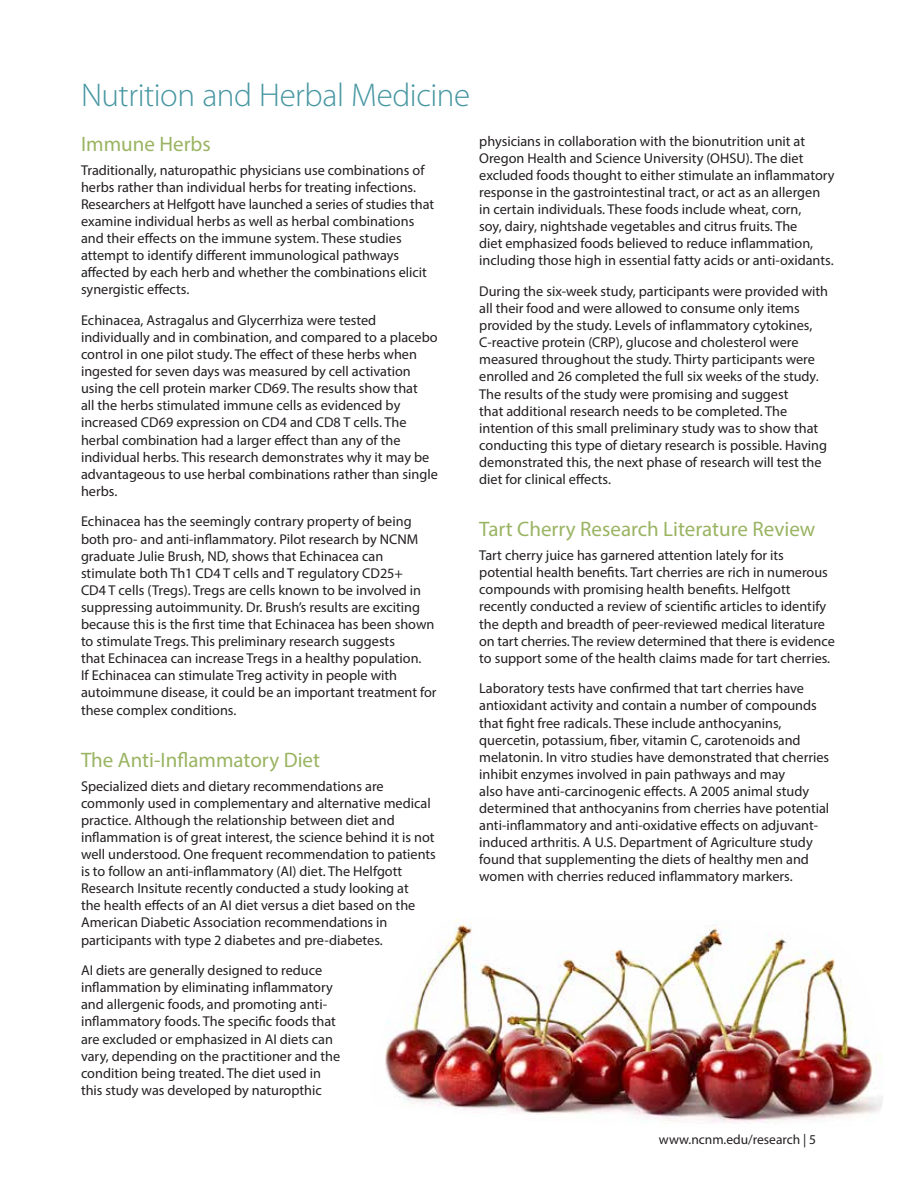
<style>
.page{position:relative;width:918px;height:1188px;background:#fff}
.page>*{position:absolute;margin:0;border:0;box-sizing:border-box;transform-origin:0 0}
.t1{font:300 33px "Myriad Pro";letter-spacing:-.015em;color:#4897a2}
.t2{font:21px "Myriad Pro";color:#9ab462}
.t3{font:14.25px/17.1px "Myriad Pro";color:#231f20}
.t4{font:13.5px "Myriad Pro";color:#231f20}
</style>
<div class="page">
<img style="left:385px;top:919px;width:498px;height:204px">
<h1 class="t1" style="left:81px;top:75px;width:391px">Nutrition and Herbal Medicine</h1>
<h2 class="t2" style="left:81px;top:131px;width:131px">Immune Herbs</h2>
<p class="t3" style="left:81px;top:161px;width:355px">Traditionally, naturopathic physicians use combinations of herbs rather than individual herbs for treating infections.<br>Researchers at Helfgott have launched a series of studies that examine individual herbs as well as herbal combinations and their effects on the immune system. These studies attempt to identify different immunological pathways affected by each herb and whether the combinations elicit synergistic effects.</p>
<p class="t3" style="left:81px;top:311px;width:358px">Echinacea, Astragalus and Glycerrhiza were tested individually and in combination, and compared to a placebo control in one pilot study. The effect of these herbs when ingested for seven days was measured by cell activation using the cell protein marker CD69. The results show that<br>all the herbs stimulated immune cells as evidenced by increased CD69 expression on CD4 and CD8 T cells. The herbal combination had a larger effect than any of the individual herbs. This research demonstrates why it may be advantageous to use herbal combinations rather than single herbs.</p>
<p class="t3" style="left:81px;top:513px;width:357px">Echinacea has the seemingly contrary property of being both pro- and anti-inflammatory. Pilot research by NCNM graduate Julie Brush, ND, shows that Echinacea can stimulate both Th1 CD4 T cells and T regulatory CD25+<br>CD4 T cells (Tregs). Tregs are cells known to be involved in suppressing autoimmunity. Dr. Brush’s results are exciting because this is the first time that Echinacea has been shown to stimulate Tregs. This preliminary research suggests<br>that Echinacea can increase Tregs in a healthy population.<br>If Echinacea can stimulate Treg activity in people with autoimmune disease, it could be an important treatment for these complex conditions.</p>
<h2 class="t2" style="left:81px;top:747px;width:241px">The Anti-Inflammatory Diet</h2>
<p class="t3" style="left:81px;top:777px;width:356px">Specialized diets and dietary recommendations are commonly used in complementary and alternative medical practice. Although the relationship between diet and inflammation is of great interest, the science behind it is not well understood. One frequent recommendation to patients is to follow an anti-inflammatory (AI) diet. The Helfgott Research Insitute recently conducted a study looking at<br>the health effects of an AI diet versus a diet based on the American Diabetic Association recommendations in participants with type 2 diabetes and pre-diabetes.</p>
<p class="t3" style="left:81px;top:962px;width:261px">AI diets are generally designed to reduce inflammation by eliminating inflammatory and allergenic foods, and promoting anti&shy;inflammatory foods. The specific foods that are excluded or emphasized in AI diets can vary, depending on the practitioner and the condition being treated. The diet used in this study was developed by naturopthic</p>
<p class="t3" style="left:479px;top:132px;width:357px">physicians in collaboration with the bionutrition unit at Oregon Health and Science University (OHSU). The diet excluded foods thought to either stimulate an inflammatory response in the gastrointestinal tract, or act as an allergen in certain individuals. These foods include wheat, corn,<br>soy, dairy, nightshade vegetables and citrus fruits. The<br>diet emphasized foods believed to reduce inflammation, including those high in essential fatty acids or anti-oxidants.</p>
<p class="t3" style="left:479px;top:282px;width:350px">During the six-week study, participants were provided with all their food and were allowed to consume only items provided by the study. Levels of inflammatory cytokines, C-reactive protein (CRP), glucose and cholesterol were measured throughout the study. Thirty participants were enrolled and 26 completed the full six weeks of the study.<br>The results of the study were promising and suggest<br>that additional research needs to be completed. The intention of this small preliminary study was to show that conducting this type of dietary research is possible. Having demonstrated this, the next phase of research will test the diet for clinical effects.</p>
<h2 class="t2" style="left:479px;top:516px;width:338px">Tart Cherry Research Literature Review</h2>
<p class="t3" style="left:479px;top:547px;width:357px">Tart cherry juice has garnered attention lately for its potential health benefits. Tart cherries are rich in numerous compounds with promising health benefits. Helfgott recently conducted a review of scientific articles to identify the depth and breadth of peer-reviewed medical literature on tart cherries. The review determined that there is evidence to support some of the health claims made for tart cherries.</p>
<p class="t3" style="left:479px;top:680px;width:352px">Laboratory tests have confirmed that tart cherries have antioxidant activity and contain a number of compounds that fight free radicals. These include anthocyanins, quercetin, potassium, fiber, vitamin C, carotenoids and melatonin. In vitro studies have demonstrated that cherries inhibit enzymes involved in pain pathways and may<br>also have anti-carcinogenic effects. A 2005 animal study determined that anthocyanins from cherries have potential anti-inflammatory and anti-oxidative effects on adjuvant&shy;induced arthritis. A U.S. Department of Agriculture study found that supplementing the diets of healthy men and women with cherries reduced inflammatory markers.</p>
<p class="t4" style="left:659px;top:1131px;width:159px">www.ncnm.edu/research | 5</p>
</div>
